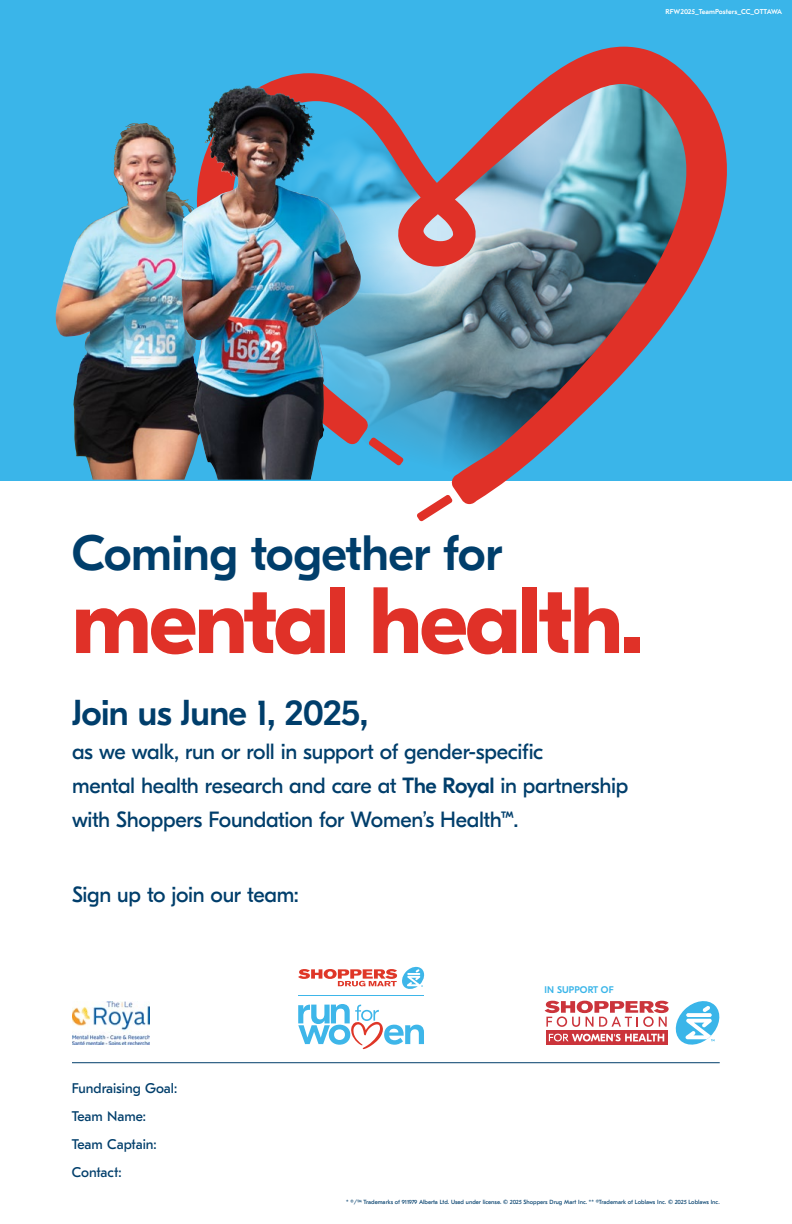
<style>
.page{position:relative;width:792px;height:1224px;background:#fff}
.page>*{position:absolute;margin:0;border:0;box-sizing:border-box;transform-origin:0 0}
.t1{font:700 93.9px "GT Eesti Display";letter-spacing:-.025em;color:#e03128}
.t2{font:500 49.5px "GT Eesti Display";letter-spacing:-.01em;color:#003e6b}
.t3{font:500 36px "GT Eesti Display";letter-spacing:-.02em;color:#003e6b}
.t4{font:22px/34px "GT Eesti Display";letter-spacing:-.015em;color:#003e6b}
.t5{font:14px/28px "GT Eesti Text";color:#003e6b}
.t6{font:500 9.7px "GT Eesti Display";letter-spacing:.01em;color:#3ab5e9}
.t7{font:500 7px "GT Eesti Text";letter-spacing:-.005em;color:#fff}
.t8{font:6px "GT Eesti Text";color:#003e6b}
.s1{font-weight:500}
</style>
<div class="page">
<svg style="left:545px;top:1000px;width:175px;height:45px"></svg>
<hr style="left:72px;top:1062px;width:648px;height:1px;background:#003e6b">
<svg style="left:0;top:0;width:792px;height:480px;background:#4ba5cb"></svg>
<img style="left:194px;top:47px;width:577px;height:457px">
<svg style="left:417px;top:495px;width:36px;height:26px"></svg>
<svg style="left:369px;top:437px;width:34px;height:28px"></svg>
<img style="left:113px;top:123px;width:33px;height:69px">
<img style="left:209px;top:85px;width:40px;height:29px">
<img style="left:72px;top:1001px;width:78px;height:43px">
<svg style="left:298px;top:967px;width:126px;height:22px"></svg>
<svg style="left:298px;top:1004px;width:126px;height:45px"></svg>
<hr style="left:298px;top:995px;width:126px;height:1px;background:#3eb6e9">
<p class="t7" style="left:665px;top:7px;width:118px">RFW2025_TeamPosters_CC_OTTAWA</p>
<h2 class="t2" style="left:72px;top:526px;width:432px">Coming together for</h2>
<h1 class="t1" style="left:72px;top:569px;width:573px">mental health.</h1>
<h3 class="t3" style="left:72px;top:693px;width:298px">Join us June 1, 2025,</h3>
<p class="t4" style="left:72px;top:735px;width:558px">as we walk, run or roll in support of gender-specific<br>mental health research and care at <span class="s1">The Royal</span> in partnership with Shoppers Foundation for Women’s Health<sup>™</sup>.</p>
<p class="t4" style="left:72px;top:878px;width:228px">Sign up to join our team:</p>
<p class="t5" style="left:72px;top:1074px;width:107px">Fundraising Goal:<br>Team Name:<br>Team Captain:<br>Contact:</p>
<p class="t6" style="left:545px;top:984px;width:71px">IN SUPPORT OF</p>
<p class="t8" style="left:346px;top:1199px;width:375px">* ®/™ Trademarks of 911979 Alberta Ltd. Used under license. © 2025 Shoppers Drug Mart Inc. ** ®Trademark of Loblaws Inc. © 2025 Loblaws Inc.</p>
</div>
